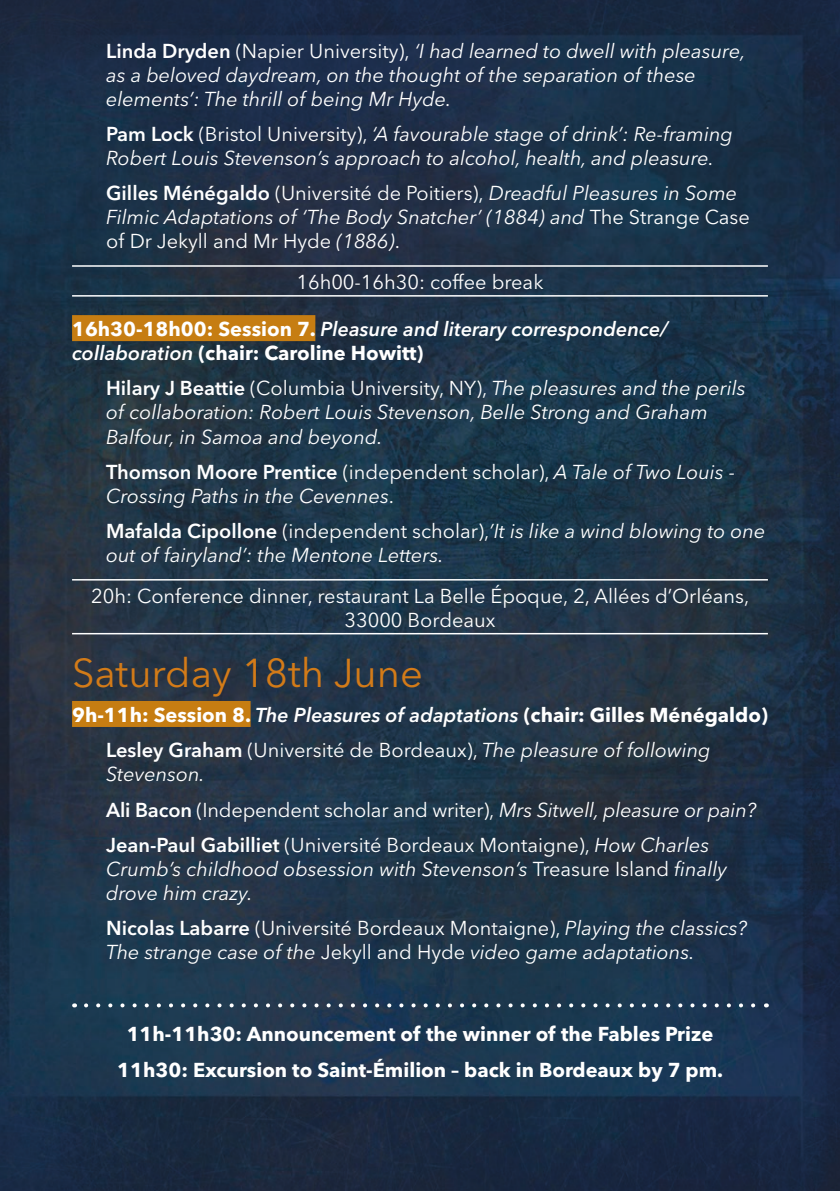
<style>
.page{position:relative;width:840px;height:1191px;background:#fff}
.page>*{position:absolute;margin:0;border:0;box-sizing:border-box;transform-origin:0 0}
.t1{font:40px "Avenir Next LT Pro";color:#d37b18}
.t2{font:italic 20px/24px "Avenir Next LT Pro";color:#fff}
.t3{font:20px/35.4px "Avenir Next LT Pro";color:#fff;text-align:center}
.t4{font:700 20px/35.4px "Avenir Next LT Pro";color:#fff}
.t5{font:italic 600 20px/24px "Avenir Next LT Pro";color:#fff}
.s1{font-weight:600;font-style:normal}
.s2{font-style:normal}
.s3{font-weight:700;font-style:normal}
.s4{font-weight:600;font-style:italic}
.s5{font-weight:600}
.s6{font-weight:400}
.s7{font-weight:400;font-style:italic}
.s8{font-style:italic}
</style>
<div class="page">
<img style="left:0;top:0;width:839px;height:1191px">
<hr style="left:72px;top:265px;width:695px;height:2px;background:#fff">
<hr style="left:72px;top:295px;width:695px;height:1px;background:#fff">
<div style="left:72px;top:315px;width:243px;height:26px;background:#c67d12"></div>
<hr style="left:72px;top:579px;width:695px;height:1px;background:#fff">
<hr style="left:72px;top:633px;width:695px;height:1px;background:#fff">
<div style="left:72px;top:701px;width:178px;height:26px;background:#c67d12"></div>
<svg style="left:86px;top:1003px;width:673px;height:4px"></svg>
<p class="t2" style="left:106px;top:39px;width:640px"><span class="s1">Linda Dryden</span> <span class="s2">(Napier University),</span> ‘I had learned to dwell with pleasure, as a beloved daydream, on the thought of the separation of these elements’: The thrill of being Mr Hyde.</p>
<p class="t2" style="left:106px;top:122px;width:628px"><span class="s1">Pam Lock</span> <span class="s2">(Bristol University),</span> ‘A favourable stage of drink’: Re-framing<br>Robert Louis Stevenson’s approach to alcohol, health, and pleasure.</p>
<p class="t2" style="left:106px;top:181px;width:645px"><span class="s1">Gilles Ménégaldo</span> <span class="s2">(Université de Poitiers),</span> Dreadful Pleasures in Some<br>Filmic Adaptations of ‘The Body Snatcher’ (1884) and <span class="s2">The Strange Case of Dr Jekyll and Mr Hyde</span> (1886)<span class="s2">.</span></p>
<p class="t3" style="left:296px;top:265px;width:248px">16h00-16h30: coffee break</p>
<p class="t5" style="left:72px;top:317px;width:597px"><span class="s3">16h30-18h00: Session 7.</span> Pleasure and literary correspondence/ collaboration <span class="s3">(chair: Caroline Howitt)</span></p>
<p class="t2" style="left:106px;top:376px;width:640px"><span class="s1">Hilary J Beattie</span> <span class="s2">(Columbia University, NY),</span> The pleasures and the perils of collaboration: Robert Louis Stevenson, Belle Strong and Graham<br>Balfour, in Samoa and beyond.</p>
<p class="t2" style="left:106px;top:460px;width:630px"><span class="s1">Thomson Moore Prentice</span> <span class="s2">(independent scholar),</span> A Tale of Two Louis -<br>Crossing Paths in the Cevennes<span class="s2">.</span></p>
<p class="t2" style="left:106px;top:519px;width:660px"><span class="s1">Mafalda Cipollone</span> <span class="s2">(independent scholar),</span>’It is like a wind blowing to one out of fairyland’: the Mentone Letters.</p>
<p class="t3" style="left:91px;top:584px;width:659px;line-height:24px">20h: Conference dinner, restaurant La Belle Époque, 2, Allées d’Orléans,<br>33000 Bordeaux</p>
<h1 class="t1" style="left:72px;top:649px;width:352px">Saturday 18th June</h1>
<p class="t4" style="left:106px;top:697px;width:663px;text-indent:-34px">9h-11h: Session 8. <span class="s4">The Pleasures of adaptations</span> (chair: Gilles Ménégaldo)<br><span class="s5">Lesley Graham</span> <span class="s6">(Université de Bordeaux),</span> <span class="s7">The pleasure of following</span></p>
<p class="t3" style="left:106px;top:756px;width:651px;text-align:left"><span class="s8">Stevenson.<br></span><span class="s5">Ali Bacon</span> (Independent scholar and writer), <span class="s8">Mrs Sitwell, pleasure or pain?<br></span><span class="s5">Jean-Paul Gabilliet</span> (Université Bordeaux Montaigne), <span class="s8">How Charles</span></p>
<p class="t2" style="left:106px;top:857px;width:623px">Crumb’s childhood obsession with Stevenson’s <span class="s2">Treasure Island</span> finally drove him crazy.</p>
<p class="t2" style="left:106px;top:916px;width:642px"><span class="s1">Nicolas Labarre</span> <span class="s2">(Université Bordeaux Montaigne),</span> Playing the classics?<br>The strange case of the <span class="s2">Jekyll and Hyde</span> video game adaptations.</p>
<p class="t4" style="left:117px;top:1016px;width:607px;text-align:center">11h-11h30: Announcement of the winner of the Fables Prize<br>11h30: Excursion to Saint-Émilion – back in Bordeaux by 7 pm.</p>
</div>
